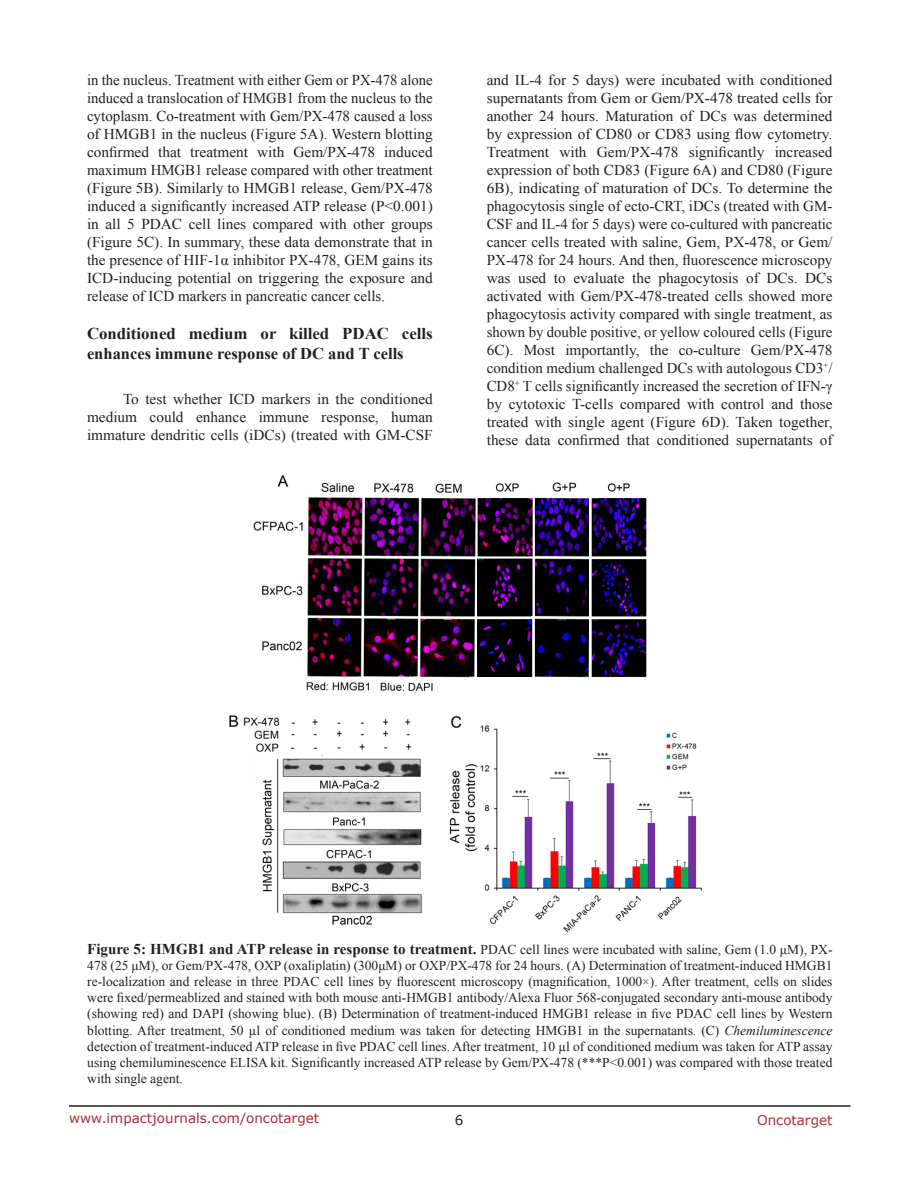
<style>
.page{position:relative;width:918px;height:1188px;background:#fff}
.page>*{position:absolute;margin:0;border:0;box-sizing:border-box;transform-origin:0 0}
.SubHeading{font:700 16.5px/19.8px "Times New Roman";color:#221f22}
.BodyText{font:15px/18px "Times New Roman";color:#221f22;text-align:justify}
.FigureText{font:13.5px/16.2px "Times New Roman";color:#221f22;text-align:justify}
.t1{font:13.5px "Verdana";color:#ac2b31}
.t2{font:13.5px "Verdana";color:#221f22}
.s1{font-weight:700;font-size:15px}
.s2{font-style:italic}
</style>
<div class="page">
<hr style="left:69px;top:1105px;width:781px;height:2px;background:#231f20">
<img style="left:229px;top:475px;width:473px;height:458px">
<p class="BodyText" style="left:87px;top:71px;width:347px">in the nucleus. Treatment with either Gem or PX-478 alone induced a translocation of HMGB1 from the nucleus to the cytoplasm. Co-treatment with Gem/PX-478 caused a loss of HMGB1 in the nucleus (Figure 5A). Western blotting confirmed that treatment with Gem/PX-478 induced maximum HMGB1 release compared with other treatment (Figure 5B). Similarly to HMGB1 release, Gem/PX-478 induced a significantly increased ATP release (P&lt;0.001) in all 5 PDAC cell lines compared with other groups (Figure 5C). In summary, these data demonstrate that in the presence of HIF-1α inhibitor PX-478, GEM gains its ICD-inducing potential on triggering the exposure and release of ICD markers in pancreatic cancer cells.</p>
<p class="SubHeading" style="left:87px;top:323px;width:347px">Conditioned medium or killed PDAC cells enhances immune response of DC and T cells</p>
<p class="BodyText" style="left:87px;top:390px;width:347px;text-indent:36px">To test whether ICD markers in the conditioned medium could enhance immune response, human immature dendritic cells (iDCs) (treated with GM-CSF</p>
<p class="BodyText" style="left:487px;top:71px;width:347px">and IL-4 for 5 days) were incubated with conditioned supernatants from Gem or Gem/PX-478 treated cells for another 24 hours. Maturation of DCs was determined by expression of CD80 or CD83 using flow cytometry.<br>Treatment with Gem/PX-478 significantly increased expression of both CD83 (Figure 6A) and CD80 (Figure 6B), indicating of maturation of DCs. To determine the phagocytosis single of ecto-CRT, iDCs (treated with GM-CSF and IL-4 for 5 days) were co-cultured with pancreatic cancer cells treated with saline, Gem, PX-478, or Gem/ PX-478 for 24 hours. And then, fluorescence microscopy was used to evaluate the phagocytosis of DCs. DCs activated with Gem/PX-478-treated cells showed more phagocytosis activity compared with single treatment, as shown by double positive, or yellow coloured cells (Figure 6C). Most importantly, the co-culture Gem/PX-478 condition medium challenged DCs with autologous CD3<sup>+</sup>/ CD8<sup>+</sup> T cells significantly increased the secretion of IFN-γ by cytotoxic T-cells compared with control and those treated with single agent (Figure 6D). Taken together, these data confirmed that conditioned supernatants of</p>
<p class="FigureText" style="left:87px;top:941px;width:747px"><span class="s1">Figure 5: HMGB1 and ATP release in response to treatment.</span> PDAC cell lines were incubated with saline, Gem (1.0 μM), PX-478 (25 μM), or Gem/PX-478, OXP (oxaliplatin) (300μM) or OXP/PX-478 for 24 hours. (A) Determination of treatment-induced HMGB1 re-localization and release in three PDAC cell lines by fluorescent microscopy (magnification, 1000×). After treatment, cells on slides were fixed/permeablized and stained with both mouse anti-HMGB1 antibody/Alexa Fluor 568-conjugated secondary anti-mouse antibody (showing red) and DAPI (showing blue). (B) Determination of treatment-induced HMGB1 release in five PDAC cell lines by Western blotting. After treatment, 50 µl of conditioned medium was taken for detecting HMGB1 in the supernatants. (C) <span class="s2">Chemiluminescence </span>detection of treatment-induced ATP release in five PDAC cell lines. After treatment, 10 µl of conditioned medium was taken for ATP assay using chemiluminescence ELISA kit. Significantly increased ATP release by Gem/PX-478 (***P&lt;0.001) was compared with those treated with single agent.</p>
<p class="t1" style="left:69px;top:1109px;width:252px">www.impactjournals.com/oncotarget</p>
<p class="t2" style="left:455px;top:1111px;width:10px">6</p>
<p class="t1" style="left:757px;top:1111px;width:77px">Oncotarget</p>
</div>
